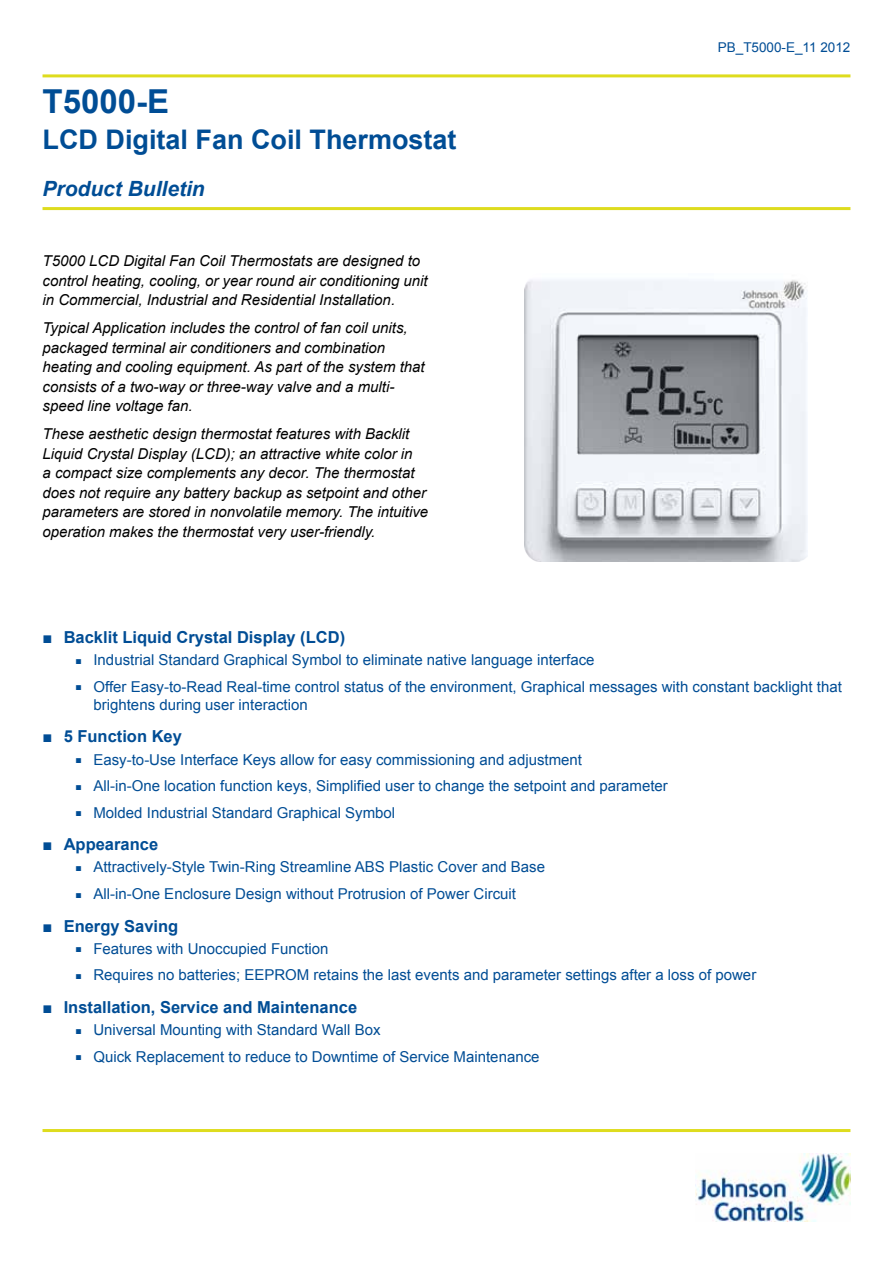
<style>
.page{position:relative;width:893px;height:1263px;background:#fff}
.page>*{position:absolute;margin:0;border:0;box-sizing:border-box;transform-origin:0 0}
.t1{font:700 33px "Arial";color:#004d95}
.t2{font:700 27px "Arial";color:#004d95}
.t3{font:italic 700 21px "Arial";color:#004d95}
.t4{font:700 16.5px "Arial";color:#004d95}
.t5{font:15px/18px "Arial";color:#004d95}
.t6{font:italic 15px/19.5px "Arial";color:#000}
.t7{font:13.5px "Arial";color:#004d95}
.s1{font-weight:400}
.s2{font-size:10.5px}
</style>
<div class="page">
<img style="left:695px;top:1153px;width:156px;height:69px">
<hr style="left:43px;top:1129px;width:807px;height:3px;background:#dedc1e">
<hr style="left:43px;top:74px;width:807px;height:3px;background:#dedc1e">
<hr style="left:43px;top:207px;width:807px;height:3px;background:#dedc1e">
<img style="left:524px;top:280px;width:284px;height:281px">
<h1 class="t1" style="left:43px;top:79px;width:128px">T5000-E</h1>
<h2 class="t2" style="left:43px;top:122px;width:416px">LCD Digital Fan Coil Thermostat</h2>
<h3 class="t3" style="left:43px;top:175px;width:164px">Product Bulletin</h3>
<p class="t6" style="left:43px;top:251px;width:387px">T5000 LCD Digital Fan Coil Thermostats are designed to control heating, cooling, or year round air conditioning unit in Commercial, Industrial and Residential Installation.</p>
<p class="t6" style="left:43px;top:318px;width:384px">Typical Application includes the control of fan coil units, packaged terminal air conditioners and combination heating and cooling equipment. As part of the system that consists of a two-way or three-way valve and a multi&shy;speed line voltage fan.</p>
<p class="t6" style="left:43px;top:424px;width:387px">These aesthetic design thermostat features with Backlit Liquid Crystal Display (LCD); an attractive white color in<br>a compact size complements any decor. The thermostat does not require any battery backup as setpoint and other parameters are stored in nonvolatile memory. The intuitive operation makes the thermostat very user-friendly.</p>
<p class="t7" style="left:718px;top:39px;width:134px">PB_T5000-E_11 2012</p>
<p class="t4" style="left:42px;top:626px;width:304px"><span class="s1">■</span> Backlit Liquid Crystal Display (LCD)</p>
<p class="t5" style="left:75px;top:651px;width:521px"><span class="s2">■</span> Industrial Standard Graphical Symbol to eliminate native language interface</p>
<p class="t5" style="left:93px;top:678px;width:750px;text-indent:-18px"><span class="s2">■</span> Offer Easy-to-Read Real-time control status of the environment, Graphical messages with constant backlight that brightens during user interaction</p>
<p class="t4" style="left:42px;top:726px;width:141px"><span class="s1">■</span> 5 Function Key</p>
<p class="t5" style="left:75px;top:750px;width:508px"><span class="s2">■</span> Easy-to-Use Interface Keys allow for easy commissioning and adjustment</p>
<p class="t5" style="left:75px;top:777px;width:594px"><span class="s2">■</span> All-in-One location function keys, Simplified user to change the setpoint and parameter</p>
<p class="t5" style="left:75px;top:803px;width:321px"><span class="s2">■</span> Molded Industrial Standard Graphical Symbol</p>
<p class="t4" style="left:42px;top:833px;width:117px"><span class="s1">■</span> Appearance</p>
<p class="t5" style="left:75px;top:858px;width:471px"><span class="s2">■</span> Attractively-Style Twin-Ring Streamline ABS Plastic Cover and Base</p>
<p class="t5" style="left:75px;top:885px;width:442px"><span class="s2">■</span> All-in-One Enclosure Design without Protrusion of Power Circuit</p>
<p class="t4" style="left:42px;top:915px;width:137px"><span class="s1">■</span> Energy Saving</p>
<p class="t5" style="left:75px;top:940px;width:255px"><span class="s2">■</span> Features with Unoccupied Function</p>
<p class="t5" style="left:75px;top:966px;width:682px"><span class="s2">■</span> Requires no batteries; EEPROM retains the last events and parameter settings after a loss of power</p>
<p class="t4" style="left:42px;top:996px;width:316px"><span class="s1">■</span> Installation, Service and Maintenance</p>
<p class="t5" style="left:75px;top:1021px;width:307px"><span class="s2">■</span> Universal Mounting with Standard Wall Box</p>
<p class="t5" style="left:75px;top:1047px;width:466px"><span class="s2">■</span> Quick Replacement to reduce to Downtime of Service Maintenance</p>
</div>
